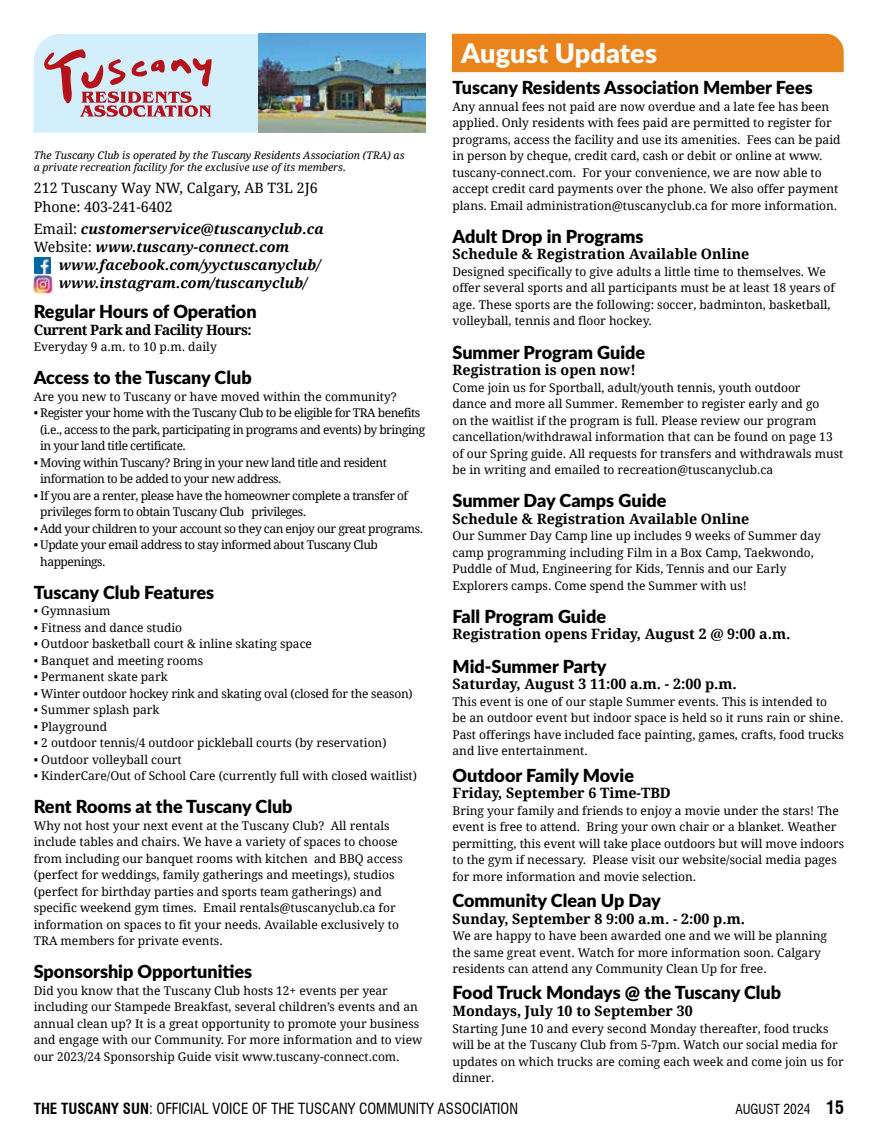
<style>
.page{position:relative;width:878px;height:1148px;background:#fff}
.page>*{position:absolute;margin:0;border:0;box-sizing:border-box;transform-origin:0 0}
.t1{font:900 27px "Lato";letter-spacing:.005em;color:#fff}
.t2{font:900 18px "Lato";color:#000}
.t3{font:condensed 15px "Swiss 721 BT";color:#000}
.t4{font:700 14.25px "Droid Serif";color:#000}
.t5{font:italic 700 14.25px/18px "Droid Serif";color:#000}
.t6{font:14.25px/18.8px "Droid Serif";color:#000}
.t7{font:700 14.25px "Droid Serif";letter-spacing:-.04em;color:#000}
.t8{font:condensed 13.5px "Swiss 721 BT";color:#000}
.t9{font:12px/16.5px "Droid Serif";color:#000}
.t10{font:12px/16.5px "Droid Serif";letter-spacing:-.04em;color:#000}
.t11{font:12px "Droid Serif";letter-spacing:-.02em;color:#000}
.t12{font:italic 10.5px/12px "Droid Serif";color:#000}
.s1{font-weight:400;font-style:normal}
.s2{font-weight:700}
.s3{font-weight:700;font-size:18px}
</style>
<div class="page">
<div style="left:452px;top:34px;width:391px;height:38px;background:#e9841d"></div>
<svg style="left:34px;top:34px;width:224px;height:99px;background:#cfcfdb"></svg>
<img style="left:34px;top:275px;width:18px;height:18px">
<img style="left:35px;top:257px;width:16px;height:16px">
<img style="left:258px;top:34px;width:167px;height:99px">
<p class="t12" style="left:34px;top:149px;width:372px">The Tuscany Club is operated by the Tuscany Residents Association (TRA) as a private recreation facility for the exclusive use of its members.</p>
<p class="t6" style="left:34px;top:178px;width:285px">212 Tuscany Way NW, Calgary, AB T3L 2J6<br>Phone: 403-241-6402</p>
<p class="t5" style="left:34px;top:220px;width:291px"><span class="s1">Email:</span> customerservice@tuscanyclub.ca<br><span class="s1">Website:</span> www.tuscany-connect.com</p>
<p class="t5" style="left:59px;top:256px;width:263px">www.facebook.com/yyctuscanyclub/ www.instagram.com/tuscanyclub/</p>
<h2 class="t2" style="left:34px;top:298px;width:224px">Regular Hours of Operation</h2>
<p class="t7" style="left:34px;top:321px;width:219px">Current Park and Facility Hours:</p>
<p class="t9" style="left:34px;top:339px;width:184px">Everyday 9 a.m. to 10 p.m. daily</p>
<h2 class="t2" style="left:34px;top:364px;width:219px">Access to the Tuscany Club</h2>
<p class="t9" style="left:34px;top:388px;width:364px">Are you new to Tuscany or have moved within the community?</p>
<p class="t10" style="left:40px;top:405px;width:386px;text-indent:-7px">• Register your home with the Tuscany Club to be eligible for TRA benefits (i.e., access to the park, participating in programs and events) by bringing in your land title certificate.</p>
<p class="t10" style="left:40px;top:454px;width:348px;text-indent:-7px">• Moving within Tuscany? Bring in your new land title and resident information to be added to your new address.</p>
<p class="t10" style="left:40px;top:487px;width:369px;text-indent:-7px">• If you are a renter, please have the homeowner complete a transfer of privileges form to obtain Tuscany Club privileges.</p>
<p class="t10" style="left:34px;top:520px;width:391px">• Add your children to your account so they can enjoy our great programs.</p>
<p class="t10" style="left:40px;top:537px;width:339px;text-indent:-7px">• Update your email address to stay informed about Tuscany Club happenings.</p>
<h2 class="t2" style="left:34px;top:578px;width:182px">Tuscany Club Features</h2>
<p class="t9" style="left:34px;top:603px;width:78px">• Gymnasium</p>
<p class="t9" style="left:34px;top:619px;width:150px">• Fitness and dance studio</p>
<p class="t9" style="left:34px;top:636px;width:280px">• Outdoor basketball court &amp; inline skating space</p>
<p class="t9" style="left:34px;top:652px;width:171px">• Banquet and meeting rooms</p>
<p class="t9" style="left:34px;top:669px;width:135px">• Permanent skate park</p>
<p class="t11" style="left:34px;top:686px;width:380px">• Winter outdoor hockey rink and skating oval (closed for the season)</p>
<p class="t9" style="left:34px;top:702px;width:127px">• Summer splash park</p>
<p class="t9" style="left:34px;top:718px;width:75px">• Playground</p>
<p class="t9" style="left:34px;top:735px;width:354px">• 2 outdoor tennis/4 outdoor pickleball courts (by reservation)</p>
<p class="t9" style="left:34px;top:751px;width:149px">• Outdoor volleyball court</p>
<p class="t9" style="left:34px;top:768px;width:385px">• KinderCare/Out of School Care (currently full with closed waitlist)</p>
<h2 class="t2" style="left:34px;top:793px;width:260px">Rent Rooms at the Tuscany Club</h2>
<p class="t9" style="left:34px;top:817px;width:370px">Why not host your next event at the Tuscany Club? All rentals include tables and chairs. We have a variety of spaces to choose from including our banquet rooms with kitchen and BBQ access (perfect for weddings, family gatherings and meetings), studios (perfect for birthday parties and sports team gatherings) and specific weekend gym times. Email rentals@tuscanyclub.ca for information on spaces to fit your needs. Available exclusively to TRA members for private events.</p>
<h2 class="t2" style="left:34px;top:958px;width:220px">Sponsorship Opportunities</h2>
<p class="t9" style="left:34px;top:982px;width:390px">Did you know that the Tuscany Club hosts 12+ events per year including our Stampede Breakfast, several children’s events and an annual clean up? It is a great opportunity to promote your business and engage with our Community. For more information and to view our 2023/24 Sponsorship Guide visit www.tuscany-connect.com.</p>
<h1 class="t1" style="left:461px;top:32px;width:197px">August Updates</h1>
<h2 class="t2" style="left:452px;top:74px;width:362px">Tuscany Residents Association Member Fees</h2>
<p class="t9" style="left:452px;top:98px;width:389px">Any annual fees not paid are now overdue and a late fee has been applied. Only residents with fees paid are permitted to register for programs, access the facility and use its amenities. Fees can be paid in person by cheque, credit card, cash or debit or online at www. tuscany-connect.com. For your convenience, we are now able to accept credit card payments over the phone. We also offer payment plans. Email administration@tuscanyclub.ca for more information.</p>
<h2 class="t2" style="left:452px;top:223px;width:192px">Adult Drop in Programs</h2>
<p class="t4" style="left:452px;top:246px;width:298px">Schedule &amp; Registration Available Online</p>
<p class="t9" style="left:452px;top:263px;width:384px">Designed specifically to give adults a little time to themselves. We offer several sports and all participants must be at least 18 years of age. These sports are the following: soccer, badminton, basketball, volleyball, tennis and floor hockey.</p>
<h2 class="t2" style="left:452px;top:338px;width:194px">Summer Program Guide</h2>
<p class="t4" style="left:452px;top:362px;width:185px">Registration is open now!</p>
<p class="t9" style="left:452px;top:379px;width:392px">Come join us for Sportball, adult/youth tennis, youth outdoor<br>dance and more all Summer. Remember to register early and go<br>on the waitlist if the program is full. Please review our program cancellation/withdrawal information that can be found on page 13 of our Spring guide. All requests for transfers and withdrawals must be in writing and emailed to recreation@tuscanyclub.ca</p>
<h2 class="t2" style="left:452px;top:487px;width:215px">Summer Day Camps Guide</h2>
<p class="t4" style="left:452px;top:510px;width:298px">Schedule &amp; Registration Available Online</p>
<p class="t9" style="left:452px;top:528px;width:370px">Our Summer Day Camp line up includes 9 weeks of Summer day camp programming including Film in a Box Camp, Taekwondo, Puddle of Mud, Engineering for Kids, Tennis and our Early Explorers camps. Come spend the Summer with us!</p>
<h2 class="t2" style="left:452px;top:603px;width:155px">Fall Program Guide</h2>
<p class="t4" style="left:452px;top:626px;width:339px">Registration opens Friday, August 2 @ 9:00 a.m.</p>
<h2 class="t2" style="left:452px;top:652px;width:156px">Mid-Summer Party</h2>
<p class="t4" style="left:452px;top:676px;width:286px">Saturday, August 3 11:00 a.m. - 2:00 p.m.</p>
<p class="t9" style="left:452px;top:693px;width:393px">This event is one of our staple Summer events. This is intended to be an outdoor event but indoor space is held so it runs rain or shine.<br>Past offerings have included face painting, games, crafts, food trucks and live entertainment.</p>
<h2 class="t2" style="left:452px;top:761px;width:183px">Outdoor Family Movie</h2>
<p class="t4" style="left:452px;top:784px;width:220px">Friday, September 6 Time-TBD</p>
<p class="t9" style="left:452px;top:802px;width:393px">Bring your family and friends to enjoy a movie under the stars! The event is free to attend. Bring your own chair or a blanket. Weather permitting, this event will take place outdoors but will move indoors to the gym if necessary. Please visit our website/social media pages for more information and movie selection.</p>
<h2 class="t2" style="left:452px;top:887px;width:210px">Community Clean Up Day</h2>
<p class="t4" style="left:452px;top:910px;width:294px">Sunday, September 8 9:00 a.m. - 2:00 p.m.</p>
<p class="t9" style="left:452px;top:927px;width:376px">We are happy to have been awarded one and we will be planning the same great event. Watch for more information soon. Calgary residents can attend any Community Clean Up for free.</p>
<h2 class="t2" style="left:452px;top:979px;width:330px">Food Truck Mondays @ the Tuscany Club</h2>
<p class="t4" style="left:452px;top:1002px;width:242px">Mondays, July 10 to September 30</p>
<p class="t9" style="left:452px;top:1020px;width:392px">Starting June 10 and every second Monday thereafter, food trucks will be at the Tuscany Club from 5-7pm. Watch our social media for updates on which trucks are coming each week and come join us for dinner.</p>
<p class="t3" style="left:34px;top:1099px;width:486px"><span class="s2">THE TUSCANY SUN</span>: OFFICIAL VOICE OF THE TUSCANY COMMUNITY ASSOCIATION</p>
<p class="t8" style="left:735px;top:1101px;width:110px">AUGUST 2024 <span class="s3">15</span></p>
</div>
